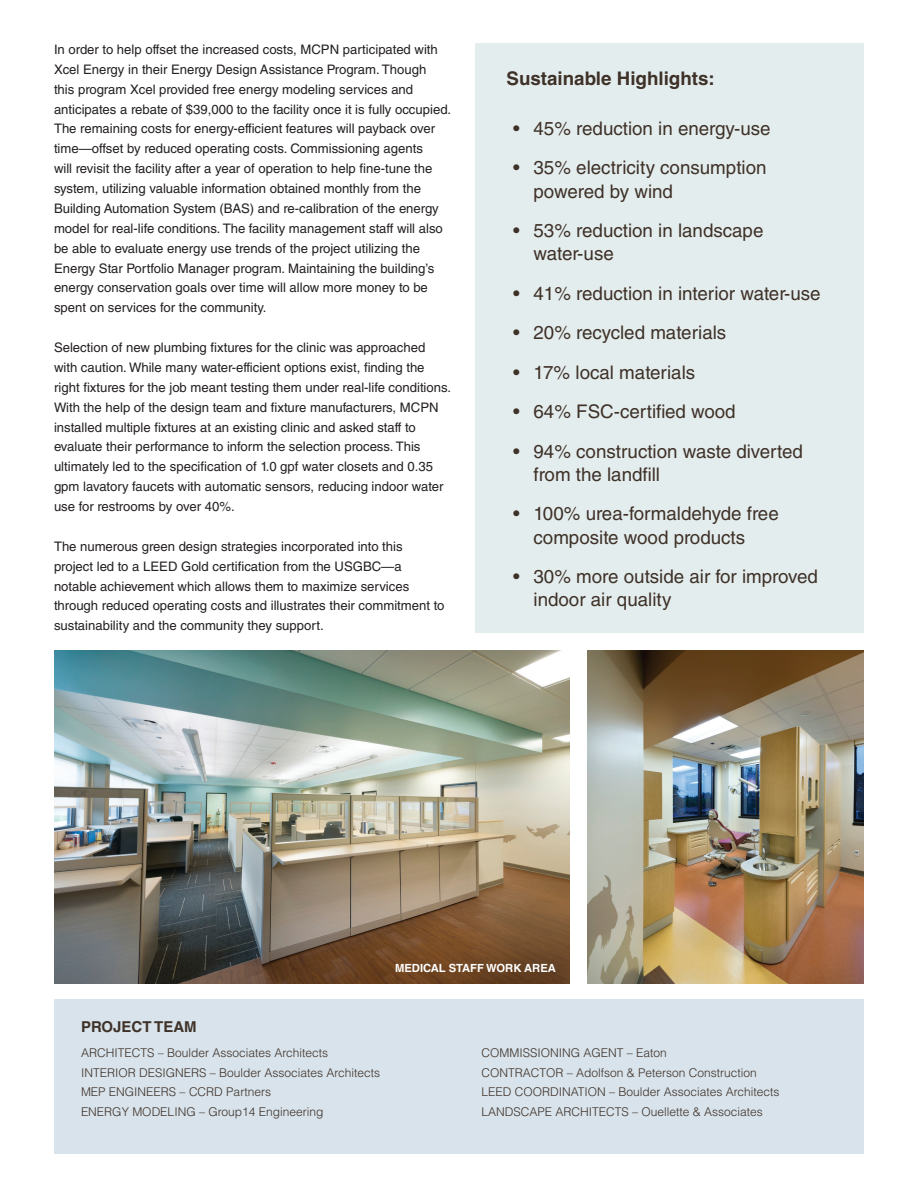
<style>
.page{position:relative;width:918px;height:1188px;background:#fff}
.page>*{position:absolute;margin:0;border:0;box-sizing:border-box;transform-origin:0 0}
.t1{font:18.75px/23.2px "Helvetica LT Std";color:#3e3128}
.t2{font:700 18.75px "Helvetica LT Std";color:#3e3128}
.t3{font:700 15px "Helvetica LT Std";color:#3e3128}
.t4{font:13.2px/19.8px "Helvetica LT Std";color:#231f20}
.t5{font:300 12px/19.5px "Helvetica LT Std";color:#3e3128}
.t6{font:700 11.25px "Helvetica LT Std";color:#fff}
</style>
<div class="page">
<div style="left:476px;top:43px;width:388px;height:590px;background:#e4edee"></div>
<div style="left:54px;top:999px;width:810px;height:155px;background:#d8e3eb"></div>
<img style="left:588px;top:650px;width:276px;height:334px">
<img style="left:54px;top:650px;width:515px;height:333px">
<p class="t4" style="left:54px;top:39px;width:399px">In order to help offset the increased costs, MCPN participated with Xcel Energy in their Energy Design Assistance Program. Though<br>this program Xcel provided free energy modeling services and anticipates a rebate of $39,000 to the facility once it is fully occupied.<br>The remaining costs for energy-efficient features will payback over time—offset by reduced operating costs. Commissioning agents<br>will revisit the facility after a year of operation to help fine-tune the system, utilizing valuable information obtained monthly from the Building Automation System (BAS) and re-calibration of the energy model for real-life conditions. The facility management staff will also be able to evaluate energy use trends of the project utilizing the Energy Star Portfolio Manager program. Maintaining the building’s energy conservation goals over time will allow more money to be spent on services for the community.</p>
<p class="t4" style="left:54px;top:338px;width:399px">Selection of new plumbing fixtures for the clinic was approached with caution. While many water-efficient options exist, finding the right fixtures for the job meant testing them under real-life conditions.<br>With the help of the design team and fixture manufacturers, MCPN installed multiple fixtures at an existing clinic and asked staff to evaluate their performance to inform the selection process. This ultimately led to the specification of 1.0 gpf water closets and 0.35 gpm lavatory faucets with automatic sensors, reducing indoor water use for restrooms by over 40%.</p>
<p class="t4" style="left:54px;top:536px;width:392px">The numerous green design strategies incorporated into this project led to a LEED Gold certification from the USGBC—a notable achievement which allows them to maximize services through reduced operating costs and illustrates their commitment to sustainability and the community they support.</p>
<h1 class="t2" style="left:507px;top:67px;width:210px">Sustainable Highlights:</h1>
<h1 class="t1" style="left:513px;top:117px;width:259px">• 45% reduction in energy-use</h1>
<h1 class="t1" style="left:534px;top:156px;width:235px;text-indent:-20px">• 35% electricity consumption powered by wind</h1>
<h1 class="t1" style="left:534px;top:219px;width:231px;text-indent:-20px">• 53% reduction in landscape water-use</h1>
<h1 class="t1" style="left:513px;top:282px;width:309px">• 41% reduction in interior water-use</h1>
<h1 class="t1" style="left:513px;top:321px;width:215px">• 20% recycled materials</h1>
<h1 class="t1" style="left:513px;top:360px;width:183px">• 17% local materials</h1>
<h1 class="t1" style="left:513px;top:400px;width:224px">• 64% FSC-certified wood</h1>
<h1 class="t1" style="left:534px;top:439px;width:271px;text-indent:-20px">• 94% construction waste diverted from the landfill</h1>
<h1 class="t1" style="left:534px;top:502px;width:247px;text-indent:-20px">• 100% urea-formaldehyde free composite wood products</h1>
<h1 class="t1" style="left:534px;top:565px;width:286px;text-indent:-20px">• 30% more outside air for improved indoor air quality</h1>
<p class="t3" style="left:81px;top:1018px;width:117px">PROJECT TEAM</p>
<p class="t6" style="left:395px;top:961px;width:162px">MEDICAL STAFF WORK AREA</p>
<p class="t5" style="left:81px;top:1043px;width:301px">ARCHITECTS – Boulder Associates Architects INTERIOR DESIGNERS – Boulder Associates Architects MEP ENGINEERS – CCRD Partners<br>ENERGY MODELING – Group14 Engineering</p>
<p class="t5" style="left:482px;top:1043px;width:300px">COMMISSIONING AGENT – Eaton<br>CONTRACTOR – Adolfson &amp; Peterson Construction LEED COORDINATION – Boulder Associates Architects LANDSCAPE ARCHITECTS – Ouellette &amp; Associates</p>
</div>
